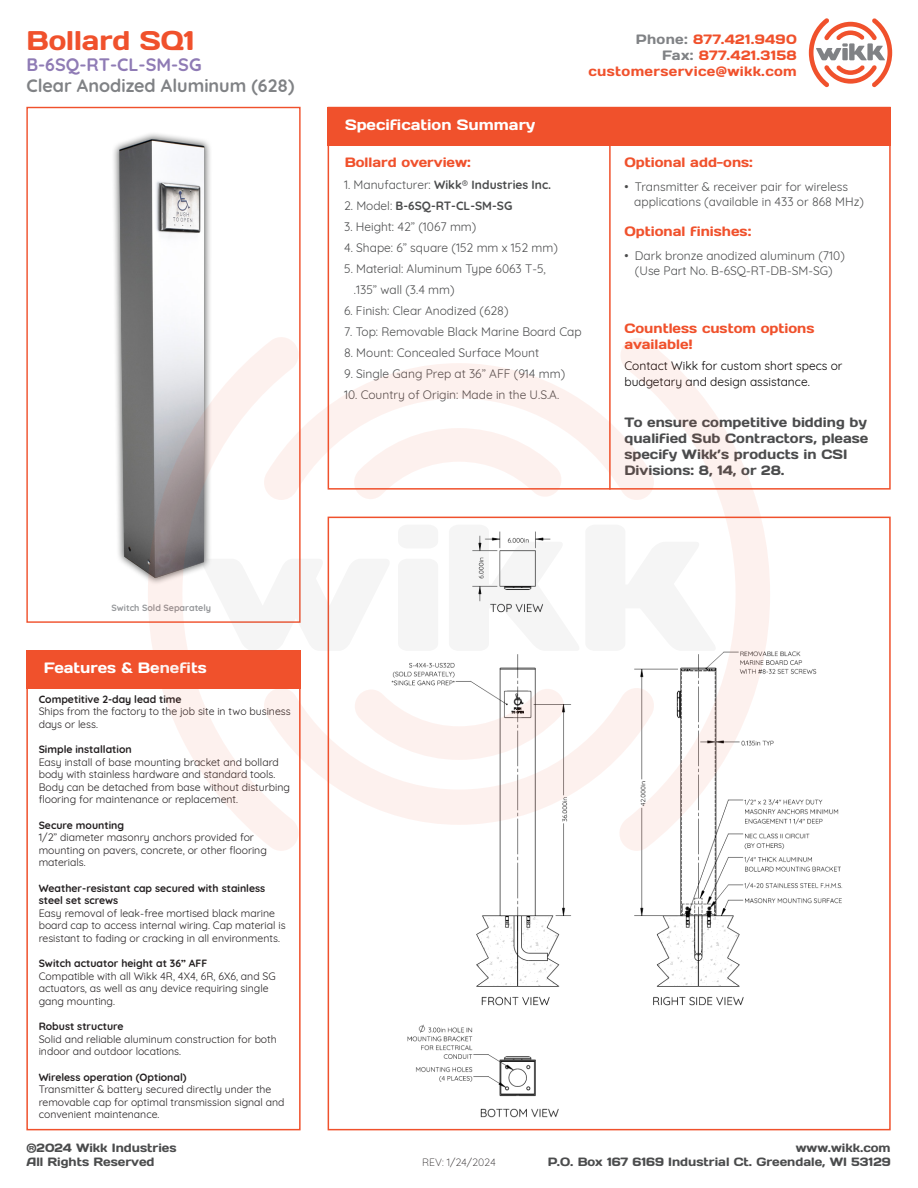
<style>
.page{position:relative;width:918px;height:1188px;background:#fff}
.page>*{position:absolute;margin:0;border:0;box-sizing:border-box;transform-origin:0 0}
.t1{font:27px "Days One";color:#f0512c}
.t2{font:700 18px "Quicksand";color:#808285}
.t3{font:700 18px "Quicksand";color:#8f7bb5}
.t4{font:15px "Days One";color:#fff}
.t5{font:13.5px/16.2px "Days One";color:#4b4c4d}
.t6{font:13.5px/16.2px "Days One";color:#f0512c}
.t7{font:13.5px/16.2px "Days One";letter-spacing:.025em;color:#f0512c;text-align:right}
.t8{font:12px/15px "Quicksand";color:#4b4c4d}
.t9{font:12px/14.4px "Days One";color:#4b4c4d;text-align:right}
.t10{font:12px/16.2px "Quicksand";color:#040101}
.t11{font:700 12px "Quicksand";color:#4b4c4d}
.t12{font:10.5px/12.6px "Quicksand";color:#231f20}
.t13{font:700 10.5px/12.6px "Quicksand";color:#231f20}
.t14{font:300 10.5px "Quicksand";color:#231f20}
.t15{font:700 9px "Quicksand";color:#939598}
.s1{color:#808285}
.s2{font-weight:400}
</style>
<div class="page">
<div style="left:328px;top:107px;width:563px;height:39px;background:#f0512c"></div>
<hr style="left:609px;top:146px;width:2px;height:344px;background:#f0512c">
<svg style="left:809px;top:18px;width:83px;height:69px"></svg>
<div style="left:26px;top:650px;width:275px;height:480px;border:2px solid #f0512c"></div>
<div style="left:26px;top:650px;width:275px;height:39px;background:#f0512c"></div>
<img style="left:391px;top:651px;width:452px;height:467px">
<img style="left:113px;top:133px;width:97px;height:447px">
<svg style="left:472px;top:531px;width:79px;height:82px"></svg>
<svg style="left:327px;top:559px;width:3px;height:92px"></svg>
<svg style="left:301px;top:685px;width:316px;height:140px"></svg>
<svg style="left:301px;top:363px;width:316px;height:136px"></svg>
<svg style="left:148px;top:336px;width:153px;height:515px"></svg>
<svg style="left:617px;top:338px;width:153px;height:513px"></svg>
<h1 class="t1" style="left:26px;top:23px;width:170px">Bollard SQ1</h1>
<h2 class="t3" style="left:26px;top:50px;width:177px">B-6SQ-RT-CL-SM-SG</h2>
<h2 class="t2" style="left:26px;top:71px;width:270px">Clear Anodized Aluminum (628)</h2>
<h3 class="t4" style="left:345px;top:115px;width:192px">Specification Summary</h3>
<p class="t7" style="left:588px;top:31px;width:210px"><span class="s1">Phone:</span> 877.421.9490<br><span class="s1">Fax:</span> 877.421.3158 customerservice@wikk.com</p>
<p class="t6" style="left:345px;top:154px;width:128px">Bollard overview:</p>
<p class="t6" style="left:624px;top:154px;width:130px">Optional add-ons:</p>
<p class="t11" style="left:344px;top:175px;width:209px"><span class="s2">1. Manufacturer:</span> Wikk<span class="s2">®</span> Industries Inc.</p>
<p class="t11" style="left:344px;top:196px;width:170px"><span class="s2">2. Model:</span> B-6SQ-RT-CL-SM-SG</p>
<p class="t8" style="left:344px;top:218px;width:134px">3. Height: 42” (1067 mm)</p>
<p class="t8" style="left:344px;top:239px;width:215px">4. Shape: 6” square (152 mm x 152 mm)</p>
<p class="t8" style="left:354px;top:257px;width:194px;line-height:21px;text-indent:-10px">5. Material: Aluminum Type 6063 T-5, .135” wall (3.4 mm)</p>
<p class="t8" style="left:344px;top:302px;width:166px">6. Finish: Clear Anodized (628)</p>
<p class="t8" style="left:344px;top:323px;width:239px">7. Top: Removable Black Marine Board Cap</p>
<p class="t8" style="left:344px;top:344px;width:197px">8. Mount: Concealed Surface Mount</p>
<p class="t8" style="left:344px;top:365px;width:223px">9. Single Gang Prep at 36” AFF (914 mm)</p>
<p class="t8" style="left:344px;top:386px;width:217px">10. Country of Origin: Made in the U.S.A.</p>
<p class="t8" style="left:634px;top:178px;width:231px;text-indent:-10px">• Transmitter &amp; receiver pair for wireless applications (available in 433 or 868 MHz)</p>
<p class="t6" style="left:624px;top:223px;width:128px">Optional finishes:</p>
<p class="t8" style="left:624px;top:247px;width:222px;text-align:center">• Dark bronze anodized aluminum (710) (Use Part No. B-6SQ-RT-DB-SM-SG)</p>
<p class="t6" style="left:624px;top:320px;width:192px">Countless custom options available!</p>
<p class="t10" style="left:624px;top:356px;width:220px">Contact Wikk for custom short specs or budgetary and design assistance.</p>
<p class="t5" style="left:624px;top:414px;width:245px">To ensure competitive bidding by qualified Sub Contractors, please specify Wikk’s products in CSI<br>Divisions: 8, 14, or 28.</p>
<p class="t15" style="left:112px;top:601px;width:101px">Switch Sold Separately</p>
<h3 class="t4" style="left:44px;top:658px;width:164px">Features &amp; Benefits</h3>
<p class="t13" style="left:39px;top:692px;width:145px">Competitive 2-day lead time</p>
<p class="t12" style="left:39px;top:704px;width:253px">Ships from the factory to the job site in two business days or less.</p>
<p class="t13" style="left:39px;top:742px;width:95px">Simple installation</p>
<p class="t12" style="left:39px;top:754px;width:253px">Easy install of base mounting bracket and bollard body with stainless hardware and standard tools.<br>Body can be detached from base without disturbing flooring for maintenance or replacement.</p>
<p class="t13" style="left:39px;top:818px;width:87px">Secure mounting</p>
<p class="t12" style="left:39px;top:830px;width:230px">1/2” diameter masonry anchors provided for mounting on pavers, concrete, or other flooring materials.</p>
<p class="t13" style="left:39px;top:881px;width:228px">Weather-resistant cap secured with stainless steel set screws</p>
<p class="t12" style="left:39px;top:906px;width:248px">Easy removal of leak-free mortised black marine board cap to access internal wiring. Cap material is resistant to fading or cracking in all environments.</p>
<p class="t13" style="left:39px;top:956px;width:170px">Switch actuator height at 36” AFF</p>
<p class="t12" style="left:39px;top:969px;width:239px">Compatible with all Wikk 4R, 4X4, 6R, 6X6, and SG actuators, as well as any device requiring single gang mounting.</p>
<p class="t13" style="left:39px;top:1019px;width:86px">Robust structure</p>
<p class="t12" style="left:39px;top:1032px;width:240px">Solid and reliable aluminum construction for both indoor and outdoor locations.</p>
<p class="t13" style="left:39px;top:1070px;width:150px">Wireless operation (Optional)</p>
<p class="t12" style="left:39px;top:1082px;width:247px">Transmitter &amp; battery secured directly under the removable cap for optimal transmission signal and convenient maintenance.</p>
<p class="t9" style="left:26px;top:1140px;width:152px;text-align:left">®2024 Wikk Industries<br>All Rights Reserved</p>
<p class="t14" style="left:422px;top:1154px;width:75px">REV: 1/24/2024</p>
<p class="t9" style="left:548px;top:1140px;width:344px">www.wikk.com<br>P.O. Box 167 6169 Industrial Ct. Greendale, WI 53129</p>
</div>
